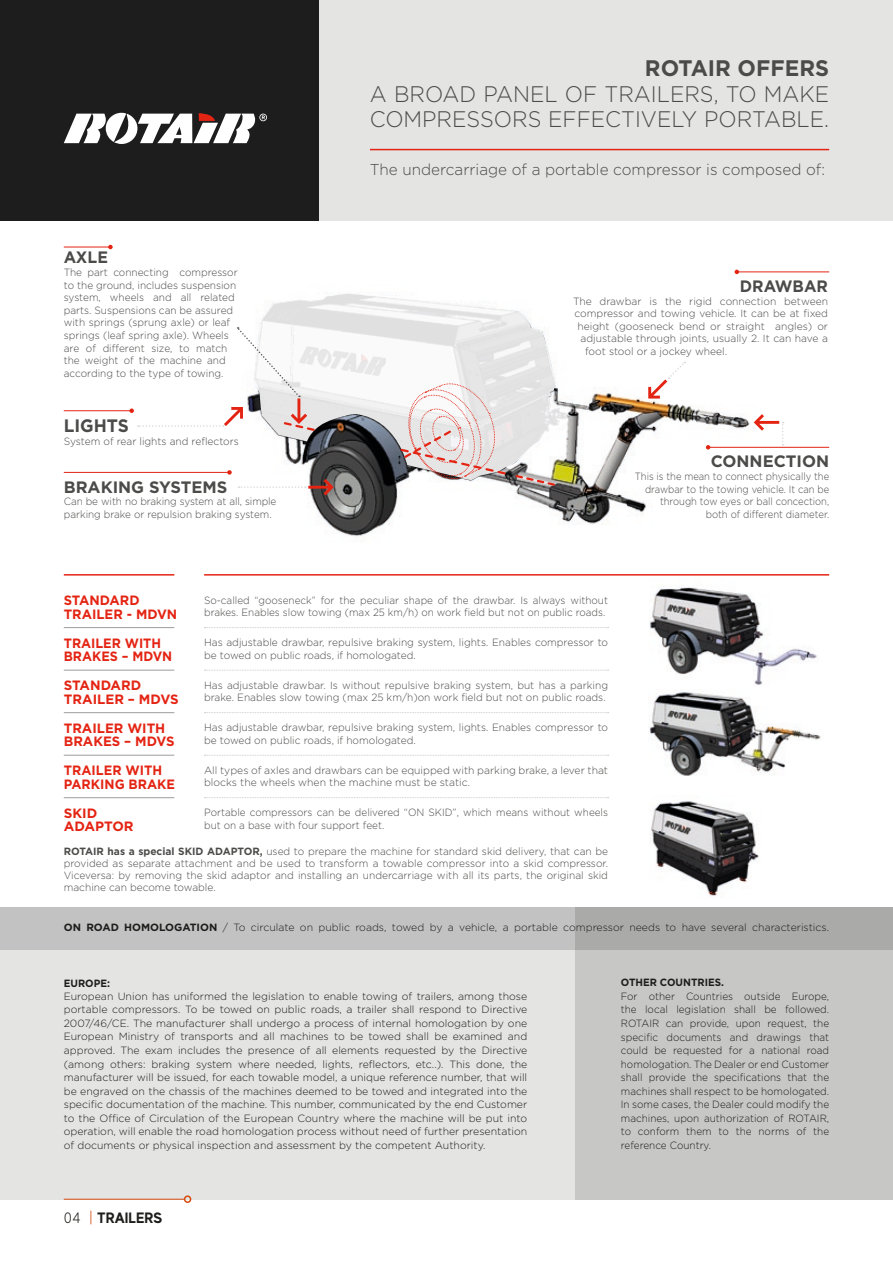
<style>
.page{position:relative;width:893px;height:1263px;background:#fff}
.page>*{position:absolute;margin:0;border:0;box-sizing:border-box;transform-origin:0 0}
.t1{font:300 22.5px/25.5px "Gotham";color:#4b4b4a;scale:.95 1}
.t2{font:700 22.5px "Gotham";color:#4b4b4a}
.t3{font:700 18px "Gotham";color:#4b4b4a;scale:.96 1}
.t4{font:700 16.5px "Gotham";color:#4b4b4a}
.t5{font:700 16.5px "Gotham";color:#4b4b4a;scale:.96 1}
.t6{font:300 15.75px "Gotham";color:#4b4b4a}
.t7{font:700 15px "MADE Evolve Sans";color:#1d1d1b}
.t8{font:700 13.5px/13.5px "Gotham";color:#e42413}
.t9{font:700 13.5px/13.5px "Gotham";color:#e42413;scale:.95 1}
.t10{font:700 13.5px/13.5px "Gotham";color:#e42413;scale:.94 1}
.t11{font:300 10.5px/13.5px "Gotham";color:#1d1d1b;text-align:justify}
.t12{font:300 10.5px/12.6px "Gotham";color:#4b4b4a}
.t13{font:300 10.5px/13.5px "Gotham";color:#1d1d1b;text-align:justify;scale:.95 1}
.t14{font:300 10.5px/12.6px "Gotham";color:#4b4b4a;scale:.95 1}
.t15{font:300 10.5px/12.6px "Gotham";color:#4b4b4a;scale:.96 1}
.t16{font:300 10.5px/12.6px "Gotham";color:#4b4b4a;text-align:right;scale:.9 1}
.t17{font:700 10.5px "Gotham";color:#1d1d1b;scale:.95 1}
.s1{font-weight:700}
.s2{font-weight:300}
.s3{font-weight:300;color:#d7490c}
</style>
<div class="page">
<div style="left:319px;top:0;width:574px;height:221px;background:#e4e4e3"></div>
<div style="left:574px;top:907px;width:319px;height:292px;background:#c7c7c6"></div>
<div style="left:0;top:907px;width:574px;height:292px;background:#e4e4e3"></div>
<div style="left:0;top:907px;width:893px;height:42px;background:linear-gradient(to right,#cacaca,#a9a9a8)"></div>
<img style="left:651px;top:801px;width:108px;height:95px">
<img style="left:649px;top:690px;width:172px;height:86px">
<img style="left:650px;top:587px;width:167px;height:98px">
<img style="left:311px;top:362px;width:448px;height:175px">
<hr style="left:64px;top:1199px;width:121px;height:1px;background:#d7490c">
<div style="left:184px;top:1195px;width:7px;height:8px;border:2px solid #d7490c;border-radius:50%"></div>
<div style="left:0;top:0;width:319px;height:221px;background:#1d1d1d"></div>
<svg style="left:204px;top:797px;width:405px;height:1px"></svg>
<hr style="left:64px;top:797px;width:110px;height:1px;background:#9d9d9d">
<svg style="left:204px;top:755px;width:405px;height:1px"></svg>
<hr style="left:64px;top:755px;width:110px;height:1px;background:#9d9d9d">
<svg style="left:204px;top:712px;width:405px;height:1px"></svg>
<hr style="left:64px;top:712px;width:110px;height:1px;background:#9d9d9d">
<svg style="left:204px;top:670px;width:405px;height:1px"></svg>
<hr style="left:64px;top:670px;width:110px;height:1px;background:#9d9d9d">
<svg style="left:204px;top:627px;width:405px;height:1px"></svg>
<hr style="left:64px;top:627px;width:110px;height:1px;background:#9d9d9d">
<hr style="left:204px;top:574px;width:625px;height:2px;background:#e42413">
<hr style="left:64px;top:574px;width:110px;height:2px;background:#e42413">
<hr style="left:708px;top:447px;width:121px;height:1px;background:#e42413">
<svg style="left:706px;top:445px;width:4px;height:5px"></svg>
<hr style="left:737px;top:271px;width:92px;height:1px;background:#e42413">
<svg style="left:735px;top:270px;width:4px;height:4px"></svg>
<svg style="left:260px;top:293px;width:308px;height:187px"></svg>
<svg style="left:514px;top:473px;width:43px;height:14px"></svg>
<svg style="left:399px;top:379px;width:108px;height:105px"></svg>
<hr style="left:64px;top:472px;width:165px;height:1px;background:#e42413">
<svg style="left:227px;top:470px;width:5px;height:5px"></svg>
<hr style="left:64px;top:410px;width:68px;height:1px;background:#e42413">
<hr style="left:64px;top:247px;width:46px;height:1px;background:#e42413">
<svg style="left:108px;top:245px;width:5px;height:4px"></svg>
<hr style="left:370px;top:149px;width:459px;height:1px;background:#e42413">
<svg style="left:64px;top:113px;width:203px;height:31px"></svg>
<svg style="left:754px;top:414px;width:30px;height:31px"></svg>
<svg style="left:648px;top:362px;width:37px;height:37px"></svg>
<svg style="left:238px;top:479px;width:96px;height:16px"></svg>
<svg style="left:129px;top:327px;width:187px;height:105px"></svg>
<h1 class="t2" style="left:645px;top:55px;width:186px">ROTAIR OFFERS</h1>
<h1 class="t1" style="left:370px;top:81px;width:485px">A BROAD PANEL OF TRAILERS, TO MAKE<br>COMPRESSORS EFFECTIVELY PORTABLE.</h1>
<h3 class="t5" style="left:64px;top:248px;width:48px">AXLE</h3>
<p class="t15" style="left:64px;top:266px;width:183px">The part connecting compressor to the ground, includes suspension system, wheels and all related parts. Suspensions can be assured with springs (sprung axle) or leaf springs (leaf spring axle). Wheels are of different size, to match the weight of the machine and according to the type of towing.</p>
<h2 class="t3" style="left:64px;top:415px;width:69px">LIGHTS</h2>
<p class="t12" style="left:64px;top:434px;width:177px">System of rear lights and reflectors</p>
<h3 class="t4" style="left:64px;top:477px;width:165px">BRAKING SYSTEMS</h3>
<p class="t14" style="left:64px;top:495px;width:225px">Can be with no braking system at all, simple parking brake or repulsion braking system.</p>
<h3 class="t6" style="left:370px;top:159px;width:457px">The undercarriage of a portable compressor is composed of:</h3>
<h3 class="t5" style="left:740px;top:277px;width:93px">DRAWBAR</h3>
<p class="t12" style="left:573px;top:294px;width:257px">The drawbar is the rigid connection between</p>
<p class="t12" style="left:574px;top:307px;width:255px">compressor and towing vehicle. It can be at fixed</p>
<p class="t12" style="left:577px;top:319px;width:252px">height (gooseneck bend or straight angles) or</p>
<p class="t12" style="left:580px;top:332px;width:249px">adjustable through joints, usually 2. It can have a</p>
<p class="t12" style="left:585px;top:345px;width:144px">foot stool or a jockey wheel.</p>
<h3 class="t4" style="left:711px;top:452px;width:120px">CONNECTION</h3>
<p class="t16" style="left:635px;top:470px;width:217px">This is the mean to connect physically the drawbar to the towing vehicle. It can be through tow eyes or ball concection,<br>both of different diameter.</p>
<p class="t8" style="left:64px;top:593px;width:115px">STANDARD<br>TRAILER - MDVN</p>
<p class="t14" style="left:204px;top:593px;width:427px">So-called “gooseneck” for the peculiar shape of the drawbar. Is always without brakes. Enables slow towing (max 25 km/h) on work field but not on public roads.</p>
<p class="t10" style="left:64px;top:636px;width:117px">TRAILER WITH<br>BRAKES – MDVN</p>
<p class="t12" style="left:204px;top:636px;width:405px">Has adjustable drawbar, repulsive braking system, lights. Enables compressor to be towed on public roads, if homologated.</p>
<p class="t8" style="left:64px;top:678px;width:116px">STANDARD<br>TRAILER – MDVS</p>
<p class="t12" style="left:204px;top:678px;width:405px">Has adjustable drawbar. Is without repulsive braking system, but has a parking brake. Enables slow towing (max 25 km/h)on work field but not on public roads.</p>
<p class="t8" style="left:64px;top:721px;width:112px">TRAILER WITH<br>BRAKES – MDVS</p>
<p class="t12" style="left:204px;top:721px;width:405px">Has adjustable drawbar, repulsive braking system, lights. Enables compressor to be towed on public roads, if homologated.</p>
<p class="t9" style="left:64px;top:763px;width:119px">TRAILER WITH<br>PARKING BRAKE</p>
<p class="t12" style="left:204px;top:763px;width:405px">All types of axles and drawbars can be equipped with parking brake, a lever that blocks the wheels when the machine must be static.</p>
<p class="t8" style="left:64px;top:806px;width:71px">SKID<br>ADAPTOR</p>
<p class="t14" style="left:204px;top:806px;width:427px">Portable compressors can be delivered “ON SKID”, which means without wheels but on a base with four support feet.</p>
<p class="t12" style="left:64px;top:845px;width:546px;line-height:12px;text-align:justify"><span class="s1">ROTAIR has a special SKID ADAPTOR,</span> used to prepare the machine for standard skid delivery, that can be provided as separate attachment and be used to transform a towable compressor into a skid compressor.<br>Viceversa: by removing the skid adaptor and installing an undercarriage with all its parts, the original skid machine can become towable.</p>
<p class="t11" style="left:64px;top:920px;width:767px"><span class="s1">ON ROAD HOMOLOGATION</span> / To circulate on public roads, towed by a vehicle, a portable compressor needs to have several characteristics.</p>
<p class="t17" style="left:64px;top:977px;width:50px">EUROPE:</p>
<p class="t11" style="left:64px;top:989px;width:465px">European Union has uniformed the legislation to enable towing of trailers, among those portable compressors. To be towed on public roads, a trailer shall respond to Directive 2007/46/CE. The manufacturer shall undergo a process of internal homologation by one European Ministry of transports and all machines to be towed shall be examined and approved. The exam includes the presence of all elements requested by the Directive (among others: braking system where needed, lights, reflectors, etc..). This done, the manufacturer will be issued, for each towable model, a unique reference number, that will be engraved on the chassis of the machines deemed to be towed and integrated into the specific documentation of the machine. This number, communicated by the end Customer to the Office of Circulation of the European Country where the machine will be put into operation, will enable the road homologation process without need of further presentation of documents or physical inspection and assessment by the competent Authority.</p>
<h3 class="t7" style="left:64px;top:1208px;width:100px"><span class="s2">04</span> <span class="s3">|</span> TRAILERS</h3>
<p class="t17" style="left:621px;top:977px;width:110px">OTHER COUNTRIES.</p>
<p class="t13" style="left:621px;top:989px;width:221px">For other Countries outside Europe, the local legislation shall be followed.<br>ROTAIR can provide, upon request, the specific documents and drawings that could be requested for a national road homologation. The Dealer or end Customer shall provide the specifications that the machines shall respect to be homologated.<br>In some cases, the Dealer could modify the machines, upon authorization of ROTAIR, to conform them to the norms of the reference Country.</p>
</div>
